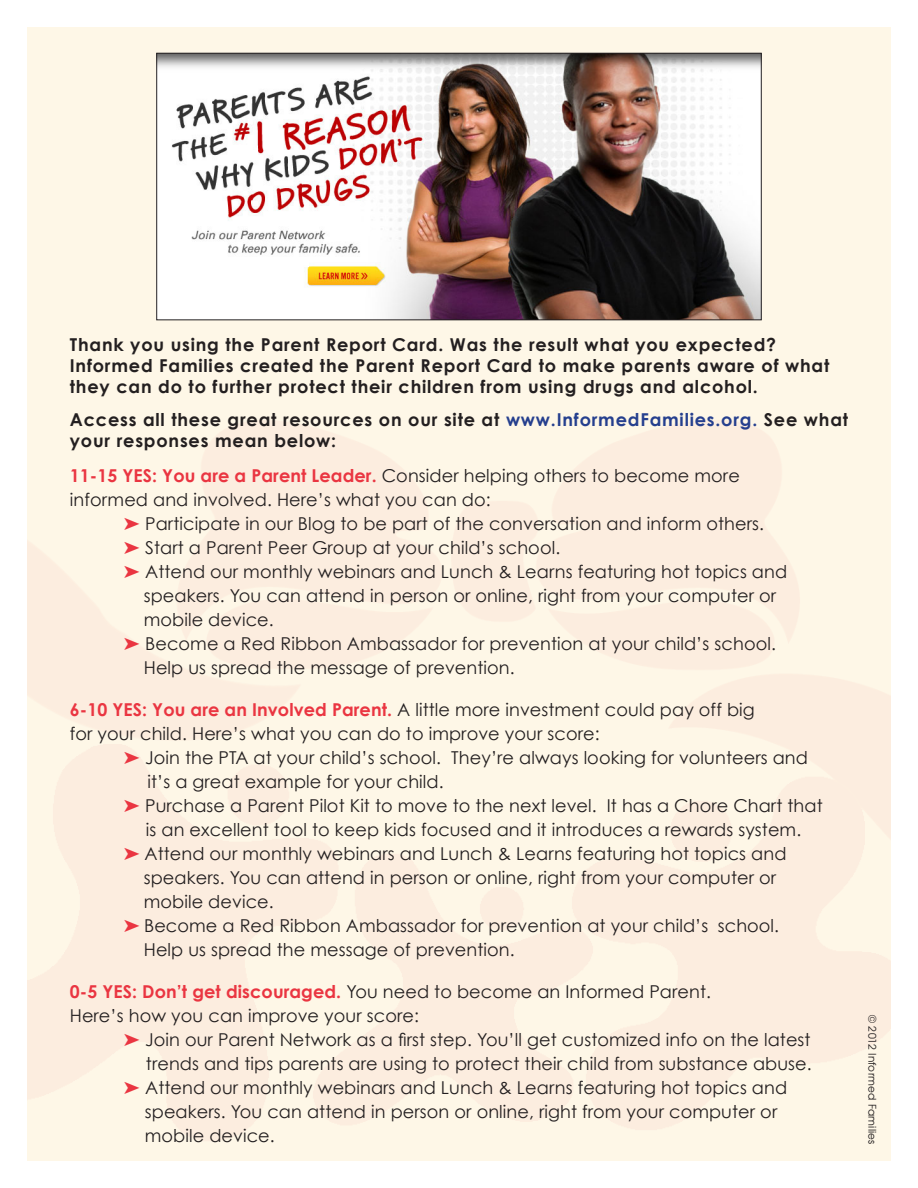
<style>
.page{position:relative;width:918px;height:1188px;background:#fff}
.page>*{position:absolute;margin:0;border:0;box-sizing:border-box;transform-origin:0 0}
.Body_Text{font:17.7px/24px "Century Gothic";letter-spacing:.005em;color:#231f20}
.Body_Text-2{font:700 17.7px/21px "Century Gothic";letter-spacing:.045em;color:#231f20}
.t1{font:10.5px "Avant Garde";letter-spacing:.02em;color:#231f20}
.s1{color:#253f8e}
.s2{font-weight:700;color:#ea3541}
.s3{color:#ea3541}
</style>
<div class="page">
<div style="left:27px;top:27px;width:864px;height:1134px;background:#fef7e7"></div>
<img style="left:158px;top:55px;width:602px;height:263px">
<div style="left:156px;top:53px;width:606px;height:267px;border:1px solid #231f20"></div>
<p class="Body_Text-2" style="left:70px;top:334px;width:761px">Thank you using the Parent Report Card. Was the result what you expected?<br>Informed Families created the Parent Report Card to make parents aware of what they can do to further protect their children from using drugs and alcohol.</p>
<p class="Body_Text-2" style="left:70px;top:409px;width:780px">Access all these great resources on our site at <span class="s1">www.InformedFamilies.org.</span> See what your responses mean below:</p>
<p class="Body_Text" style="left:70px;top:463px;width:672px"><span class="s2">11-15 YES: You are a Parent Leader.</span> Consider helping others to become more</p>
<p class="Body_Text" style="left:70px;top:487px;width:422px">informed and involved. Here’s what you can do:</p>
<p class="Body_Text" style="left:124px;top:511px;width:642px"><span class="s3">➤</span> Participate in our Blog to be part of the conversation and inform others.</p>
<p class="Body_Text" style="left:124px;top:535px;width:438px"><span class="s3">➤</span> Start a Parent Peer Group at your child’s school.</p>
<p class="Body_Text" style="left:144px;top:559px;width:645px;text-indent:-20px"><span class="s3">➤</span> Attend our monthly webinars and Lunch &amp; Learns featuring hot topics and speakers. You can attend in person or online, right from your computer or mobile device.</p>
<p class="Body_Text" style="left:124px;top:631px;width:654px"><span class="s3">➤</span> Become a Red Ribbon Ambassador for prevention at your child’s school.</p>
<p class="Body_Text" style="left:144px;top:655px;width:372px">Help us spread the message of prevention.</p>
<p class="Body_Text" style="left:70px;top:697px;width:686px"><span class="s2">6-10 YES: You are an Involved Parent.</span> A little more investment could pay off big for your child. Here’s what you can do to improve your score:</p>
<p class="Body_Text" style="left:147px;top:745px;width:662px;text-indent:-24px"><span class="s3">➤</span> Join the PTA at your child’s school. They’re always looking for volunteers and it’s a great example for your child.</p>
<p class="Body_Text" style="left:124px;top:793px;width:700px"><span class="s3">➤</span> Purchase a Parent Pilot Kit to move to the next level. It has a Chore Chart that</p>
<p class="Body_Text" style="left:146px;top:817px;width:657px">is an excellent tool to keep kids focused and it introduces a rewards system.</p>
<p class="Body_Text" style="left:144px;top:841px;width:644px;text-indent:-20px"><span class="s3">➤</span> Attend our monthly webinars and Lunch &amp; Learns featuring hot topics and speakers. You can attend in person or online, right from your computer or mobile device.</p>
<p class="Body_Text" style="left:124px;top:913px;width:657px"><span class="s3">➤</span> Become a Red Ribbon Ambassador for prevention at your child’s school.</p>
<p class="Body_Text" style="left:144px;top:937px;width:372px">Help us spread the message of prevention.</p>
<p class="Body_Text" style="left:70px;top:979px;width:643px"><span class="s2">0-5 YES: Don’t get discouraged.</span> You need to become an Informed Parent.<br>Here’s how you can improve your score:</p>
<p class="Body_Text" style="left:124px;top:1027px;width:688px"><span class="s3">➤</span> Join our Parent Network as a first step. You’ll get customized info on the latest</p>
<p class="Body_Text" style="left:146px;top:1051px;width:667px">trends and tips parents are using to protect their child from substance abuse.</p>
<p class="Body_Text" style="left:124px;top:1075px;width:665px"><span class="s3">➤</span> Attend our monthly webinars and Lunch &amp; Learns featuring hot topics and</p>
<p class="Body_Text" style="left:145px;top:1099px;width:634px">speakers. You can attend in person or online, right from your computer or</p>
<p class="Body_Text" style="left:145px;top:1123px;width:131px">mobile device.</p>
<p class="t1" style="left:879px;top:1015px;width:131px;rotate:90deg">© 2012 Informed Families</p>
</div>
